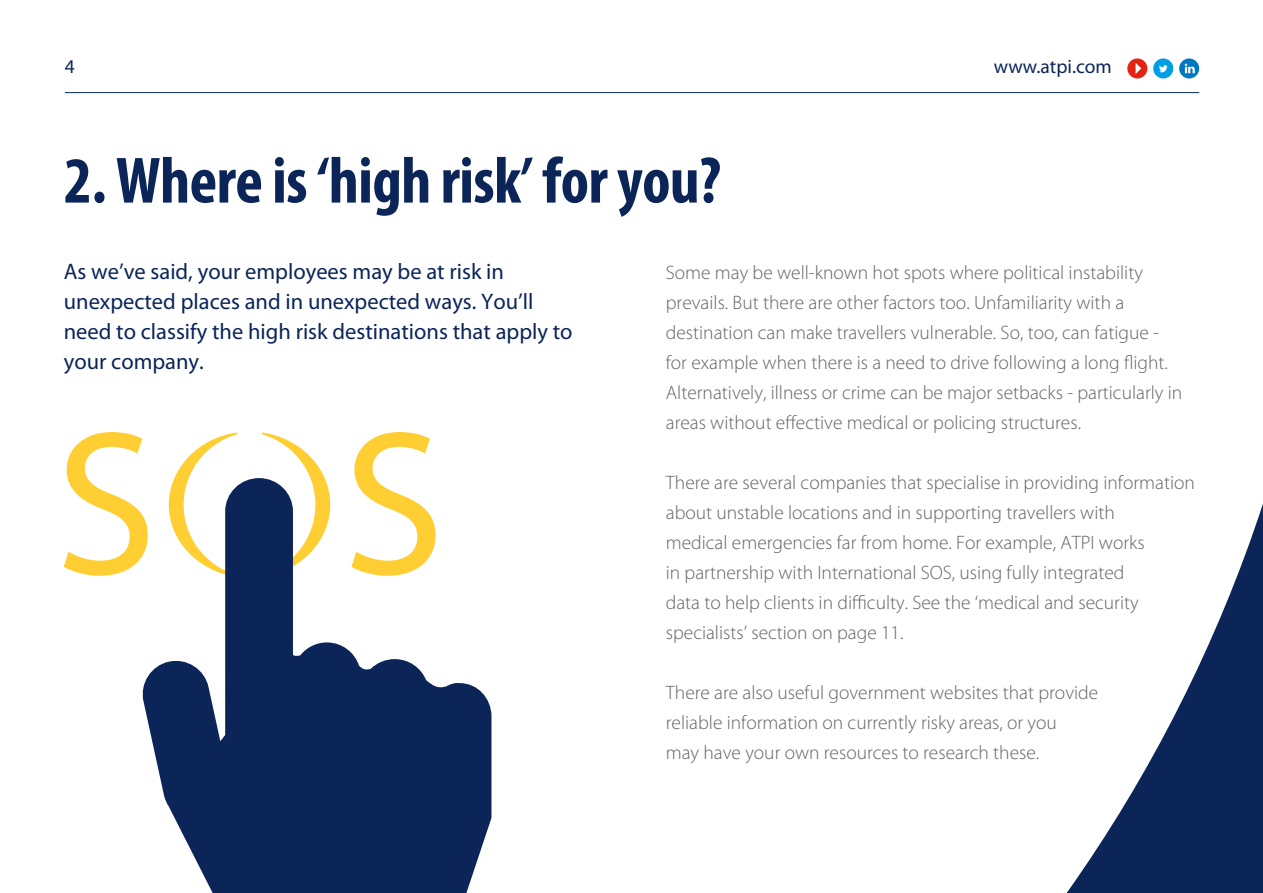
<style>
.page{position:relative;width:1263px;height:893px;background:#fff}
.page>*{position:absolute;margin:0;border:0;box-sizing:border-box;transform-origin:0 0}
.t1{font:700 condensed 66px "Myriad Pro";letter-spacing:-.01em;color:#0b2559}
.t2{font:22.5px/30px "Myriad Pro";color:#0b2559}
.t3{font:300 19.5px/30px "Myriad Pro";color:#646363}
.t4{font:19.5px "Myriad Pro";color:#0b2559}
</style>
<div class="page">
<hr style="left:65px;top:92px;width:1134px;height:1px;background:#0b2559">
<svg style="left:1067px;top:504px;width:196px;height:389px"></svg>
<svg style="left:174px;top:432px;width:63px;height:46px"></svg>
<svg style="left:262px;top:432px;width:63px;height:46px"></svg>
<svg style="left:64px;top:432px;width:79px;height:144px"></svg>
<svg style="left:354px;top:432px;width:76px;height:46px"></svg>
<svg style="left:140px;top:478px;width:351px;height:415px;fill:#0b2559"></svg>
<div style="left:1153px;top:58px;width:20px;height:21px;background:#009fe3;border-radius:50%"></div>
<svg style="left:1159px;top:65px;width:8px;height:7px"></svg>
<svg style="left:1179px;top:58px;width:20px;height:21px"></svg>
<svg style="left:1185px;top:64px;width:10px;height:9px"></svg>
<div style="left:1127px;top:58px;width:20px;height:21px;background:#e42313;border-radius:50%"></div>
<svg style="left:1135px;top:63px;width:6px;height:11px"></svg>
<p class="t4" style="left:65px;top:55px;width:12px">4</p>
<h1 class="t1" style="left:64px;top:139px;width:659px">2. Where is ‘high risk’ for you?</h1>
<p class="t4" style="left:994px;top:55px;width:119px">www.atpi.com</p>
<p class="t2" style="left:64px;top:256px;width:510px">As we’ve said, your employees may be at risk in unexpected places and in unexpected ways. You’ll need to classify the high risk destinations that apply to your company.</p>
<p class="t3" style="left:666px;top:257px;width:518px">Some may be well-known hot spots where political instability prevails. But there are other factors too. Unfamiliarity with a destination can make travellers vulnerable. So, too, can fatigue - for example when there is a need to drive following a long flight.<br>Alternatively, illness or crime can be major setbacks - particularly in areas without effective medical or policing structures.</p>
<p class="t3" style="left:666px;top:467px;width:531px">There are several companies that specialise in providing information about unstable locations and in supporting travellers with<br>medical emergencies far from home. For example, ATPI works<br>in partnership with International SOS, using fully integrated<br>data to help clients in difficulty. See the ‘medical and security specialists’ section on page 11.</p>
<p class="t3" style="left:666px;top:677px;width:434px">There are also useful government websites that provide reliable information on currently risky areas, or you<br>may have your own resources to research these.</p>
</div>
